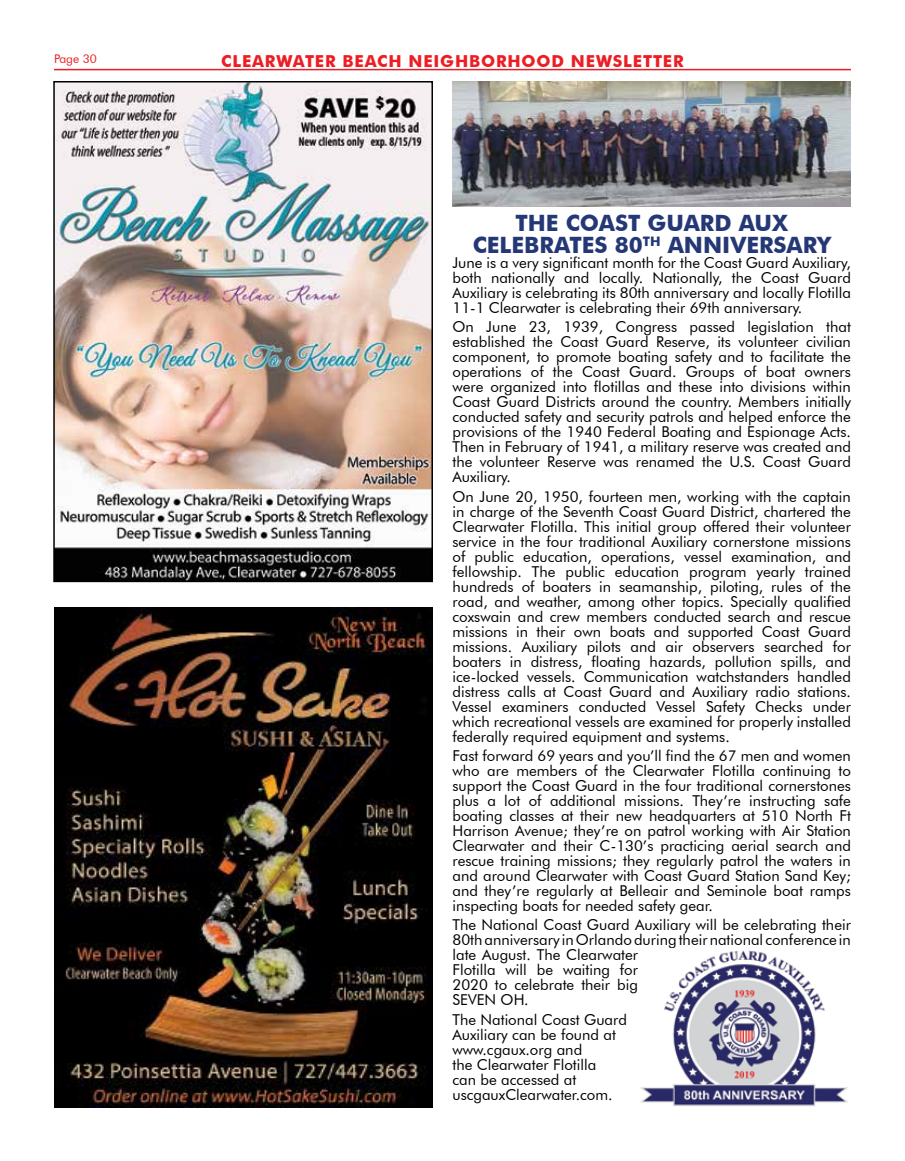
<style>
.page{position:relative;width:905px;height:1161px;background:#fff}
.page>*{position:absolute;margin:0;border:0;box-sizing:border-box;transform-origin:0 0}
.t1{font:700 22.5px/22.5px "Futura BT";color:#253876;text-align:center}
.t2{font:700 16.5px "Futura BT";letter-spacing:.05em;color:#ed1d24}
.t3{font:15px/15px "Futura BT";color:#000;text-align:justify}
.t4{font:12px "Futura BT";color:#ed1d24}
</style>
<div class="page">
<hr style="left:54px;top:69px;width:796px;height:1px;background:#ed1c24">
<img style="left:56px;top:84px;width:374px;height:495px">
<div style="left:53px;top:81px;width:380px;height:501px;border:2px solid #000"></div>
<img style="left:54px;top:608px;width:378px;height:499px">
<img style="left:452px;top:82px;width:398px;height:125px">
<img style="left:640px;top:950px;width:208px;height:157px">
<p class="t4" style="left:54px;top:52px;width:44px">Page 30</p>
<p class="t2" style="left:221px;top:51px;width:464px">CLEARWATER BEACH NEIGHBORHOOD NEWSLETTER</p>
<h1 class="t1" style="left:472px;top:211px;width:359px">THE COAST GUARD AUX<br>CELEBRATES 80<sup>TH</sup> ANNIVERSARY</h1>
<p class="t3" style="left:452px;top:255px;width:400px">June is a very significant month for the Coast Guard Auxiliary, both nationally and locally. Nationally, the Coast Guard Auxiliary is celebrating its 80th anniversary and locally Flotilla 11-1 Clearwater is celebrating their 69th anniversary.</p>
<p class="t3" style="left:452px;top:320px;width:400px">On June 23, 1939, Congress passed legislation that established the Coast Guard Reserve, its volunteer civilian component, to promote boating safety and to facilitate the operations of the Coast Guard. Groups of boat owners were organized into flotillas and these into divisions within Coast Guard Districts around the country. Members initially conducted safety and security patrols and helped enforce the provisions of the 1940 Federal Boating and Espionage Acts.<br>Then in February of 1941, a military reserve was created and the volunteer Reserve was renamed the U.S. Coast Guard Auxiliary.</p>
<p class="t3" style="left:452px;top:489px;width:400px">On June 20, 1950, fourteen men, working with the captain in charge of the Seventh Coast Guard District, chartered the Clearwater Flotilla. This initial group offered their volunteer service in the four traditional Auxiliary cornerstone missions of public education, operations, vessel examination, and fellowship. The public education program yearly trained hundreds of boaters in seamanship, piloting, rules of the road, and weather, among other topics. Specially qualified coxswain and crew members conducted search and rescue missions in their own boats and supported Coast Guard missions. Auxiliary pilots and air observers searched for boaters in distress, floating hazards, pollution spills, and ice-locked vessels. Communication watchstanders handled distress calls at Coast Guard and Auxiliary radio stations.<br>Vessel examiners conducted Vessel Safety Checks under which recreational vessels are examined for properly installed federally required equipment and systems.</p>
<p class="t3" style="left:452px;top:748px;width:400px">Fast forward 69 years and you’ll find the 67 men and women who are members of the Clearwater Flotilla continuing to support the Coast Guard in the four traditional cornerstones plus a lot of additional missions. They’re instructing safe boating classes at their new headquarters at 510 North Ft Harrison Avenue; they’re on patrol working with Air Station Clearwater and their C-130’s practicing aerial search and rescue training missions; they regularly patrol the waters in and around Clearwater with Coast Guard Station Sand Key; and they’re regularly at Belleair and Seminole boat ramps inspecting boats for needed safety gear.</p>
<p class="t3" style="left:452px;top:917px;width:400px;text-align:left">The National Coast Guard Auxiliary will be celebrating their 80th anniversary in Orlando during their national conference in late August. The Clearwater<br>Flotilla will be waiting for<br>2020 to celebrate their big<br>SEVEN OH.</p>
<p class="t3" style="left:452px;top:1012px;width:176px;text-align:left">The National Coast Guard<br>Auxiliary can be found at www.cgaux.org and<br>the Clearwater Flotilla<br>can be accessed at uscgauxClearwater.com.</p>
</div>
